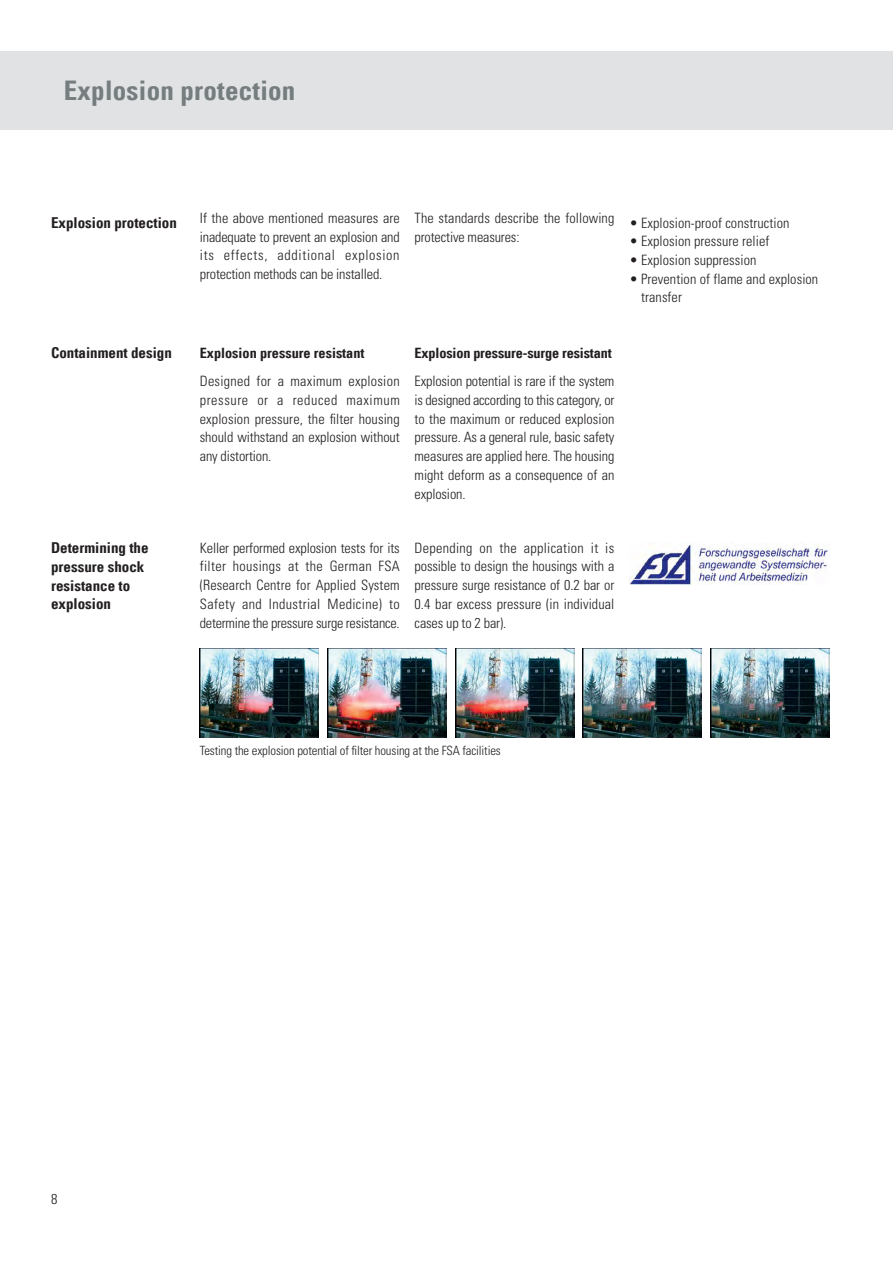
<style>
.page{position:relative;width:893px;height:1263px;background:#fff}
.page>*{position:absolute;margin:0;border:0;box-sizing:border-box;transform-origin:0 0}
.Univers_67_Bd_Cn_18{font:27px "Univers Com 67 Bold Cond";letter-spacing:.01em;color:#757d7f}
.Univers_67_Bd_Cn_10{font:15px/18.6px "Univers Com 67 Bold Cond";color:#231f20}
.Paragraph_Style{font:300 condensed 14.25px/18.8px "Univers LT Std";letter-spacing:-.005em;color:#231f20;text-align:justify}
.Univers_47_Lt_Cn_9_5{font:300 condensed 14.25px/18.6px "Univers LT Std";letter-spacing:.005em;color:#231f20}
.Univers_47_Lt_Cn_9_5-2{font:14.25px "Univers Com 67 Bold Cond";letter-spacing:-.01em;color:#231f20}
.Paragraph_Style-2{font:300 condensed 12.75px "Univers LT Std";letter-spacing:-.01em;color:#231f20}
</style>
<div class="page">
<div style="left:0;top:51px;width:893px;height:79px;background:#e1e2e4"></div>
<img style="left:629px;top:542px;width:199px;height:43px">
<img style="left:200px;top:648px;width:119px;height:90px">
<img style="left:327px;top:648px;width:119px;height:90px">
<img style="left:455px;top:648px;width:119px;height:90px">
<img style="left:583px;top:648px;width:119px;height:90px">
<img style="left:710px;top:648px;width:119px;height:90px">
<p class="Univers_67_Bd_Cn_18" style="left:64px;top:74px;width:233px">Explosion protection</p>
<p class="Univers_67_Bd_Cn_10" style="left:51px;top:213px;width:127px">Explosion protection</p>
<p class="Paragraph_Style" style="left:200px;top:209px;width:201px">If the above mentioned measures are inadequate to prevent an explosion and its effects, additional explosion protection methods can be installed.</p>
<p class="Paragraph_Style" style="left:415px;top:209px;width:201px">The standards describe the following protective measures:</p>
<p class="Univers_47_Lt_Cn_9_5" style="left:629px;top:213px;width:162px">• Explosion-proof construction</p>
<p class="Univers_47_Lt_Cn_9_5" style="left:629px;top:232px;width:142px">• Explosion pressure relief</p>
<p class="Univers_47_Lt_Cn_9_5" style="left:629px;top:251px;width:129px">• Explosion suppression</p>
<p class="Univers_47_Lt_Cn_9_5" style="left:641px;top:269px;width:179px;text-indent:-12px">• Prevention of flame and explosion transfer</p>
<p class="Univers_67_Bd_Cn_10" style="left:51px;top:343px;width:122px">Containment design</p>
<p class="Univers_47_Lt_Cn_9_5-2" style="left:200px;top:344px;width:166px">Explosion pressure resistant</p>
<p class="Paragraph_Style" style="left:200px;top:372px;width:201px">Designed for a maximum explosion pressure or a reduced maximum explosion pressure, the filter housing should withstand an explosion without any distortion.</p>
<p class="Univers_47_Lt_Cn_9_5-2" style="left:415px;top:344px;width:199px">Explosion pressure-surge resistant</p>
<p class="Paragraph_Style" style="left:415px;top:372px;width:201px">Explosion potential is rare if the system is designed according to this category, or to the maximum or reduced explosion pressure. As a general rule, basic safety measures are applied here. The housing might deform as a consequence of an explosion.</p>
<p class="Univers_67_Bd_Cn_10" style="left:51px;top:539px;width:99px">Determining the pressure shock resistance to explosion</p>
<p class="Paragraph_Style" style="left:200px;top:538px;width:201px">Keller performed explosion tests for its filter housings at the German FSA (Research Centre for Applied System Safety and Industrial Medicine) to determine the pressure surge resistance.</p>
<p class="Paragraph_Style" style="left:415px;top:538px;width:201px">Depending on the application it is possible to design the housings with a pressure surge resistance of 0.2 bar or 0.4 bar excess pressure (in individual cases up to 2 bar).</p>
<p class="Paragraph_Style-2" style="left:200px;top:743px;width:303px">Testing the explosion potential of filter housing at the FSA facilities</p>
<p class="Paragraph_Style" style="left:51px;top:1190px;width:8px">8</p>
</div>
